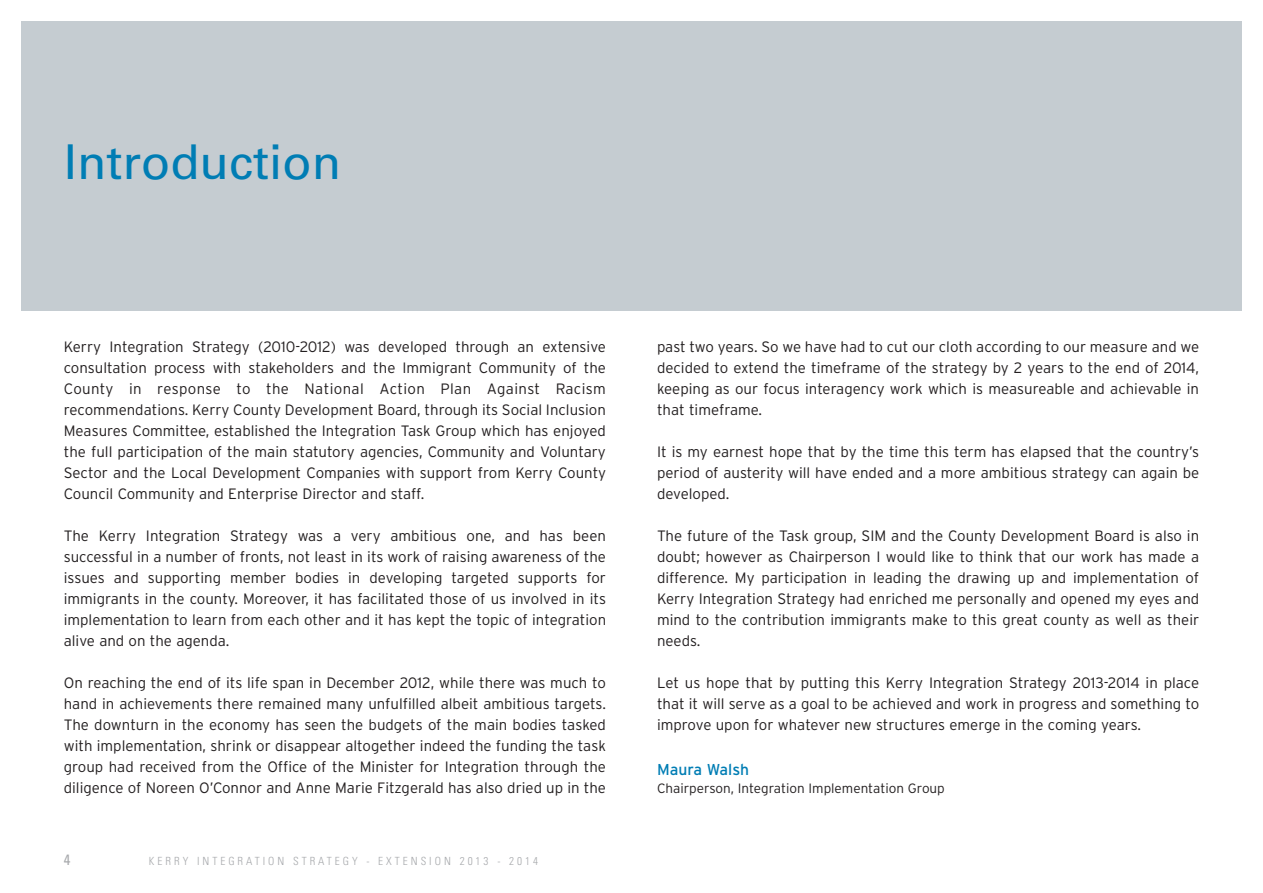
<style>
.page{position:relative;width:1263px;height:893px;background:#fff}
.page>*{position:absolute;margin:0;border:0;box-sizing:border-box;transform-origin:0 0}
.t1{font:48px "Univers";color:#007db4}
.t2{font:15.75px "Interstate";color:#007db4}
.t3{font:300 15px/21px "Interstate";color:#231f20;text-align:justify}
.t4{font:condensed 15px "Univers";color:#a7a9ac}
.t5{font:300 13.5px "Interstate";color:#231f20}
.t6{font:300 condensed 11.25px "Univers";letter-spacing:.265em;color:#a7a9ac}
</style>
<div class="page">
<div style="left:21px;top:21px;width:1221px;height:289px;background:#c5ccd1"></div>
<h1 class="t1" style="left:64px;top:144px;width:279px">Introduction</h1>
<p class="t3" style="left:64px;top:338px;width:544px">Kerry Integration Strategy (2010-2012) was developed through an extensive consultation process with stakeholders and the Immigrant Community of the County in response to the National Action Plan Against Racism recommendations. Kerry County Development Board, through its Social Inclusion Measures Committee, established the Integration Task Group which has enjoyed the full participation of the main statutory agencies, Community and Voluntary Sector and the Local Development Companies with support from Kerry County Council Community and Enterprise Director and staff.</p>
<p class="t3" style="left:64px;top:527px;width:544px">The Kerry Integration Strategy was a very ambitious one, and has been successful in a number of fronts, not least in its work of raising awareness of the issues and supporting member bodies in developing targeted supports for immigrants in the county. Moreover, it has facilitated those of us involved in its implementation to learn from each other and it has kept the topic of integration alive and on the agenda.</p>
<p class="t3" style="left:64px;top:674px;width:544px">On reaching the end of its life span in December 2012, while there was much to hand in achievements there remained many unfulfilled albeit ambitious targets.<br>The downturn in the economy has seen the budgets of the main bodies tasked with implementation, shrink or disappear altogether indeed the funding the task group had received from the Office of the Minister for Integration through the diligence of Noreen O’Connor and Anne Marie Fitzgerald has also dried up in the</p>
<p class="t4" style="left:64px;top:854px;width:8px">4</p>
<p class="t6" style="left:149px;top:857px;width:391px">KERRY INTEGRATION STRATEGY - EXTENSION 2013 - 2014</p>
<p class="t3" style="left:657px;top:338px;width:544px">past two years. So we have had to cut our cloth according to our measure and we decided to extend the timeframe of the strategy by 2 years to the end of 2014, keeping as our focus interagency work which is measureable and achievable in that timeframe.</p>
<p class="t3" style="left:657px;top:443px;width:544px">It is my earnest hope that by the time this term has elapsed that the country’s period of austerity will have ended and a more ambitious strategy can again be developed.</p>
<p class="t3" style="left:657px;top:527px;width:544px">The future of the Task group, SIM and the County Development Board is also in doubt; however as Chairperson I would like to think that our work has made a difference. My participation in leading the drawing up and implementation of Kerry Integration Strategy had enriched me personally and opened my eyes and mind to the contribution immigrants make to this great county as well as their needs.</p>
<p class="t3" style="left:657px;top:674px;width:544px">Let us hope that by putting this Kerry Integration Strategy 2013-2014 in place that it will serve as a goal to be achieved and work in progress and something to improve upon for whatever new structures emerge in the coming years.</p>
<p class="t2" style="left:657px;top:764px;width:94px">Maura Walsh</p>
<p class="t5" style="left:657px;top:783px;width:289px">Chairperson, Integration Implementation Group</p>
</div>
